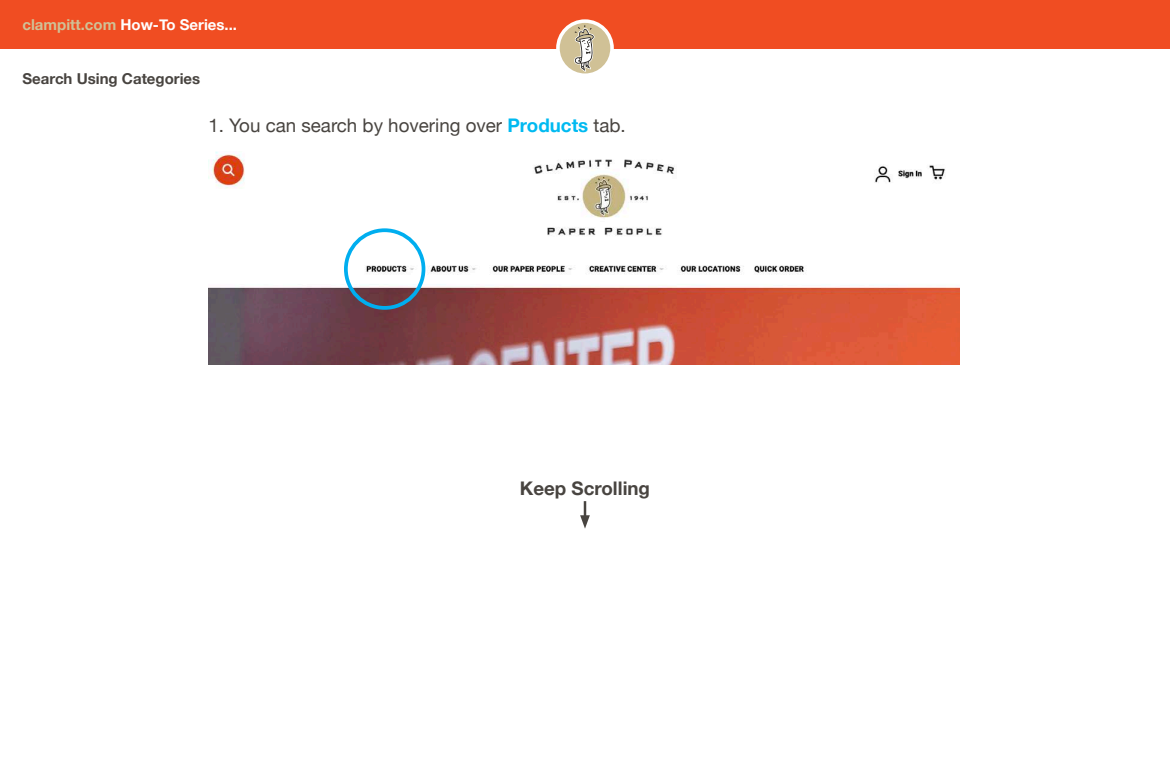
<style>
.page{position:relative;width:1170px;height:765px;background:#fff}
.page>*{position:absolute;margin:0;border:0;box-sizing:border-box;transform-origin:0 0}
.t1{font:18.75px "Helvetica Neue";color:#484440}
.t2{font:700 18.75px "Helvetica Neue";color:#484440}
.t3{font:700 15px "Helvetica Neue";color:#fff}
.t4{font:700 15px "Helvetica Neue";color:#484440}
.s1{color:#d0c196}
.s2{font-weight:700;color:#00baf1}
</style>
<div class="page">
<div style="left:0;top:0;width:1170px;height:48px;background:#f04d22"></div>
<svg style="left:556px;top:19px;width:58px;height:58px"></svg>
<div style="left:560px;top:23px;width:50px;height:50px;background:#d0c196;border-radius:50%"></div>
<svg style="left:574px;top:25px;width:21px;height:47px"></svg>
<img style="left:208px;top:152px;width:752px;height:212px">
<div style="left:344px;top:228px;width:81px;height:82px;border:4px solid #00aeef;border-radius:50%"></div>
<svg style="left:580px;top:501px;width:10px;height:28px"></svg>
<p class="t3" style="left:22px;top:13px;width:216px"><span class="s1">clampitt.com</span> How-To Series...</p>
<p class="t4" style="left:22px;top:67px;width:179px">Search Using Categories</p>
<p class="t1" style="left:208px;top:112px;width:419px">1. You can search by hovering over <span class="s2">Products</span> tab.</p>
<p class="t2" style="left:520px;top:474px;width:132px">Keep Scrolling</p>
</div>
